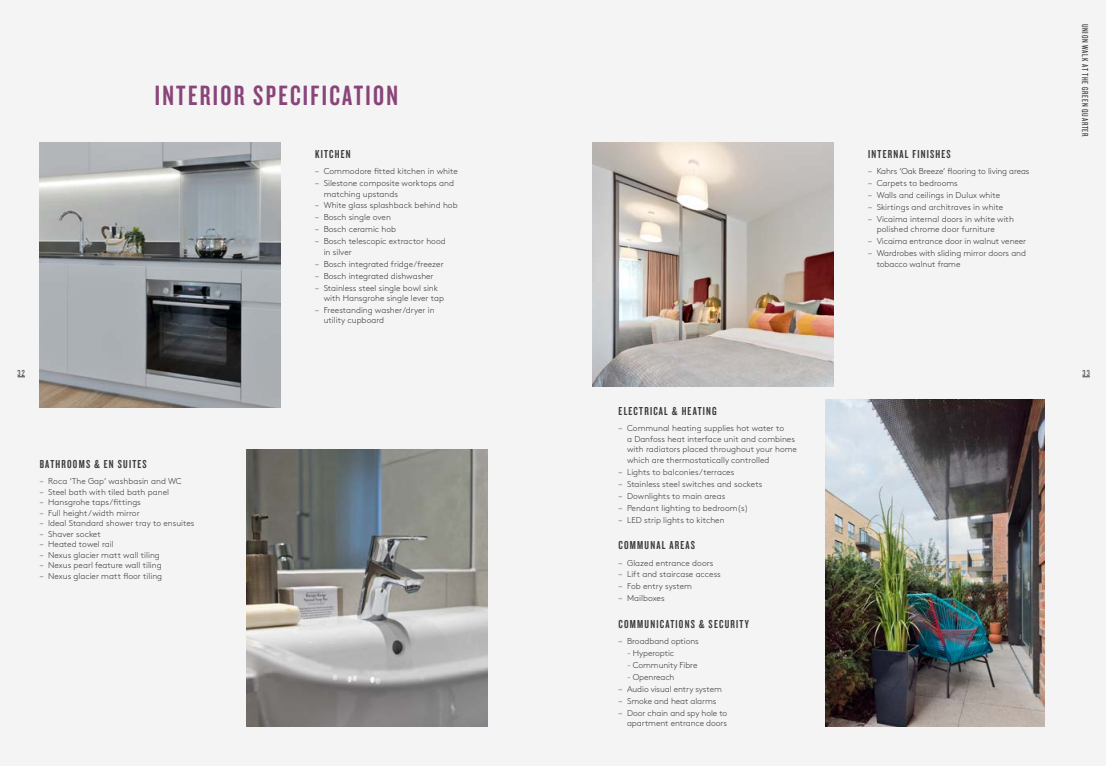
<style>
.page{position:relative;width:1106px;height:766px;background:#fff}
.page>*{position:absolute;margin:0;border:0;box-sizing:border-box;transform-origin:0 0}
.t1{font:29px "Knockout HTF48 Featherweight";letter-spacing:.08em;color:#894479}
.t2{font:12px "Knockout HTF48 Featherweight";letter-spacing:.1em;color:#3c3c3b}
.t3{font:9px "Knockout HTF28 Junior Featherwt";letter-spacing:.08em;color:#3c3c3b}
.t4{font:300 8.5px/10.5px "Brown Pro";color:#3c3c3b}
</style>
<div class="page">
<div style="left:0;top:0;width:1106px;height:765px;background:#f5f4f4"></div>
<img style="left:825px;top:399px;width:219px;height:327px">
<img style="left:592px;top:142px;width:241px;height:244px">
<img style="left:40px;top:142px;width:241px;height:265px">
<img style="left:246px;top:449px;width:241px;height:277px">
<h1 class="t1" style="left:155px;top:81px;width:245px">INTERIOR SPECIFICATION</h1>
<h2 class="t2" style="left:315px;top:148px;width:37px">KITCHEN</h2>
<p class="t4" style="left:315px;top:165px;width:144px">– Commodore fitted kitchen in white</p>
<p class="t4" style="left:324px;top:177px;width:132px;text-indent:-8px">– Silestone composite worktops and matching upstands</p>
<p class="t4" style="left:315px;top:199px;width:144px">– White glass splashback behind hob</p>
<p class="t4" style="left:315px;top:211px;width:77px">– Bosch single oven</p>
<p class="t4" style="left:315px;top:223px;width:82px">– Bosch ceramic hob</p>
<p class="t4" style="left:324px;top:235px;width:124px;text-indent:-8px">– Bosch telescopic extractor hood in silver</p>
<p class="t4" style="left:315px;top:258px;width:130px">– Bosch integrated fridge/freezer</p>
<p class="t4" style="left:315px;top:270px;width:120px">– Bosch integrated dishwasher</p>
<p class="t4" style="left:324px;top:281px;width:122px;text-indent:-8px">– Stainless steel single bowl sink with Hansgrohe single lever tap</p>
<p class="t4" style="left:324px;top:304px;width:112px;text-indent:-8px">– Freestanding washer/dryer in utility cupboard</p>
<h2 class="t2" style="left:868px;top:148px;width:84px">INTERNAL FINISHES</h2>
<p class="t4" style="left:868px;top:165px;width:163px">– Kahrs ‘Oak Breeze’ flooring to living areas</p>
<p class="t4" style="left:868px;top:177px;width:91px">– Carpets to bedrooms</p>
<p class="t4" style="left:868px;top:189px;width:133px">– Walls and ceilings in Dulux white</p>
<p class="t4" style="left:868px;top:201px;width:137px">– Skirtings and architraves in white</p>
<p class="t4" style="left:876px;top:213px;width:139px;text-indent:-8px">– Vicaima internal doors in white with polished chrome door furniture</p>
<p class="t4" style="left:868px;top:235px;width:159px">– Vicaima entrance door in walnut veneer</p>
<p class="t4" style="left:876px;top:247px;width:151px;text-indent:-8px">– Wardrobes with sliding mirror doors and tobacco walnut frame</p>
<p class="t3" style="left:1089px;top:24px;width:114px;rotate:90deg">UNION WALK AT THE GREEN QUARTER</p>
<p class="t3" style="left:18px;top:368px;width:9px">32</p>
<p class="t3" style="left:1082px;top:368px;width:9px">33</p>
<h2 class="t2" style="left:40px;top:458px;width:109px">BATHROOMS &amp; EN SUITES</h2>
<p class="t4" style="left:40px;top:475px;width:144px">– Roca ‘The Gap’ washbasin and WC</p>
<p class="t4" style="left:40px;top:485px;width:131px">– Steel bath with tiled bath panel</p>
<p class="t4" style="left:40px;top:496px;width:103px">– Hansgrohe taps/fittings</p>
<p class="t4" style="left:40px;top:506px;width:101px">– Full height/width mirror</p>
<p class="t4" style="left:40px;top:517px;width:156px">– Ideal Standard shower tray to ensuites</p>
<p class="t4" style="left:40px;top:527px;width:63px">– Shaver socket</p>
<p class="t4" style="left:40px;top:538px;width:76px">– Heated towel rail</p>
<p class="t4" style="left:40px;top:548px;width:122px">– Nexus glacier matt wall tiling</p>
<p class="t4" style="left:40px;top:559px;width:123px">– Nexus pearl feature wall tiling</p>
<p class="t4" style="left:40px;top:569px;width:124px">– Nexus glacier matt floor tiling</p>
<h2 class="t2" style="left:618px;top:405px;width:100px">ELECTRICAL &amp; HEATING</h2>
<p class="t4" style="left:627px;top:422px;width:171px;text-indent:-8px">– Communal heating supplies hot water to<br>a Danfoss heat interface unit and combines with radiators placed throughout your home which are thermostatically controlled</p>
<p class="t4" style="left:618px;top:466px;width:117px">– Lights to balconies/terraces</p>
<p class="t4" style="left:618px;top:478px;width:145px">– Stainless steel switches and sockets</p>
<p class="t4" style="left:618px;top:490px;width:108px">– Downlights to main areas</p>
<p class="t4" style="left:618px;top:501px;width:131px">– Pendant lighting to bedroom(s)</p>
<p class="t4" style="left:618px;top:513px;width:107px">– LED strip lights to kitchen</p>
<h2 class="t2" style="left:618px;top:539px;width:78px">COMMUNAL AREAS</h2>
<p class="t4" style="left:618px;top:556px;width:96px">– Glazed entrance doors</p>
<p class="t4" style="left:618px;top:568px;width:104px">– Lift and staircase access</p>
<p class="t4" style="left:618px;top:580px;width:75px">– Fob entry system</p>
<p class="t4" style="left:618px;top:592px;width:47px">– Mailboxes</p>
<h2 class="t2" style="left:618px;top:617px;width:132px">COMMUNICATIONS &amp; SECURITY</h2>
<p class="t4" style="left:618px;top:635px;width:82px">– Broadband options</p>
<p class="t4" style="left:627px;top:647px;width:49px">- Hyperoptic</p>
<p class="t4" style="left:627px;top:659px;width:72px">- Community Fibre</p>
<p class="t4" style="left:627px;top:671px;width:49px">- Openreach</p>
<p class="t4" style="left:618px;top:683px;width:105px">– Audio visual entry system</p>
<p class="t4" style="left:618px;top:694px;width:99px">– Smoke and heat alarms</p>
<p class="t4" style="left:618px;top:706px;width:110px;text-align:right">– Door chain and spy hole to apartment entrance doors</p>
</div>
